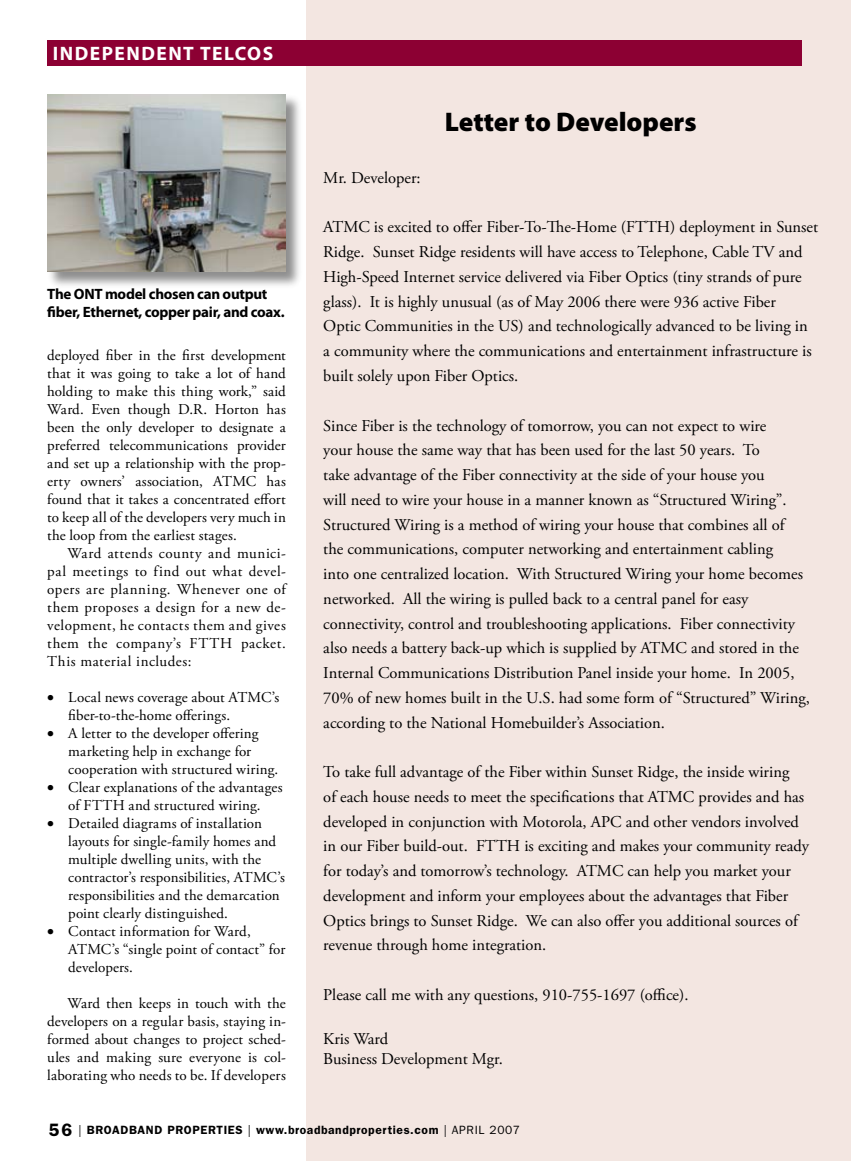
<style>
.page{position:relative;width:851px;height:1161px;background:#fff}
.page>*{position:absolute;margin:0;border:0;box-sizing:border-box;transform-origin:0 0}
.t1{font:900 27px "Myriad Pro";color:#000}
.t2{font:700 19.5px "Myriad Pro";letter-spacing:.075em;color:#fff}
.t3{font:16.5px/24.8px "Adobe Garamond Pro";color:#000}
.t4{font:15px/18px "Adobe Garamond Pro";letter-spacing:.01em;color:#000}
.t5{font:700 15px/18px "Myriad Pro";letter-spacing:-.02em;color:#000}
.t6{font:600 12px "Franklin Gothic";letter-spacing:.05em;color:#000}
.s1{font-size:18px}
.s2{font-weight:400}
</style>
<div class="page">
<div style="left:306px;top:0;width:544px;height:1161px;background:#f3e6e1"></div>
<div style="left:47px;top:94px;width:257px;height:196px;background:#000;opacity:.45"></div>
<img style="left:47px;top:94px;width:239px;height:178px">
<div style="left:47px;top:40px;width:755px;height:26px;background:#8c0033"></div>
<p class="t2" style="left:53px;top:41px;width:222px">INDEPENDENT TELCOS</p>
<p class="t5" style="left:47px;top:284px;width:239px">The ONT model chosen can output fiber, Ethernet, copper pair, and coax.</p>
<p class="t4" style="left:47px;top:347px;width:240px;text-align:justify">deployed fiber in the first development that it was going to take a lot of hand holding to make this thing work,” said Ward. Even though D.R. Horton has been the only developer to designate a preferred telecommunications provider and set up a relationship with the prop&shy;erty owners’ association, ATMC has found that it takes a concentrated effort to keep all of the developers very much in the loop from the earliest stages.</p>
<p class="t4" style="left:47px;top:545px;width:240px;text-align:justify;text-indent:20px">Ward attends county and munici&shy;pal meetings to find out what devel&shy;opers are planning. Whenever one of them proposes a design for a new de&shy;velopment, he contacts them and gives them the company’s FTTH packet.<br>This material includes:</p>
<p class="t4" style="left:68px;top:689px;width:213px;text-indent:-21px">• Local news coverage about ATMC’s fiber-to-the-home offerings.</p>
<p class="t4" style="left:68px;top:725px;width:211px;text-indent:-21px">• A letter to the developer offering marketing help in exchange for cooperation with structured wiring.</p>
<p class="t4" style="left:47px;top:779px;width:237px;text-align:center">• Clear explanations of the advantages of FTTH and structured wiring.</p>
<p class="t4" style="left:68px;top:815px;width:218px;text-indent:-21px">• Detailed diagrams of installation layouts for single-family homes and multiple dwelling units, with the contractor’s responsibilities, ATMC’s responsibilities and the demarcation point clearly distinguished.</p>
<p class="t4" style="left:68px;top:923px;width:218px;text-indent:-21px">• Contact information for Ward,<br>ATMC’s “single point of contact” for developers.</p>
<p class="t4" style="left:47px;top:995px;width:240px;text-align:justify;text-indent:20px">Ward then keeps in touch with the developers on a regular basis, staying in&shy;formed about changes to project sched&shy;ules and making sure everyone is col&shy;laborating who needs to be. If developers</p>
<h1 class="t1" style="left:445px;top:104px;width:253px">Letter to Developers</h1>
<p class="t3" style="left:323px;top:166px;width:99px">Mr. Developer:</p>
<p class="t3" style="left:323px;top:215px;width:496px">ATMC is excited to offer Fiber-To-The-Home (FTTH) deployment in Sunset Ridge. Sunset Ridge residents will have access to Telephone, Cable TV and High-Speed Internet service delivered via Fiber Optics (tiny strands of pure glass). It is highly unusual (as of May 2006 there were 936 active Fiber<br>Optic Communities in the US) and technologically advanced to be living in a community where the communications and entertainment infrastructure is built solely upon Fiber Optics.</p>
<p class="t3" style="left:323px;top:413px;width:488px">Since Fiber is the technology of tomorrow, you can not expect to wire<br>your house the same way that has been used for the last 50 years. To<br>take advantage of the Fiber connectivity at the side of your house you<br>will need to wire your house in a manner known as “Structured Wiring”.<br>Structured Wiring is a method of wiring your house that combines all of<br>the communications, computer networking and entertainment cabling<br>into one centralized location. With Structured Wiring your home becomes networked. All the wiring is pulled back to a central panel for easy connectivity, control and troubleshooting applications. Fiber connectivity also needs a battery back-up which is supplied by ATMC and stored in the Internal Communications Distribution Panel inside your home. In 2005, 70% of new homes built in the U.S. had some form of “Structured” Wiring, according to the National Homebuilder’s Association.</p>
<p class="t3" style="left:323px;top:760px;width:487px">To take full advantage of the Fiber within Sunset Ridge, the inside wiring<br>of each house needs to meet the specifications that ATMC provides and has developed in conjunction with Motorola, APC and other vendors involved in our Fiber build-out. FTTH is exciting and makes your community ready for today’s and tomorrow’s technology. ATMC can help you market your development and inform your employees about the advantages that Fiber Optics brings to Sunset Ridge. We can also offer you additional sources of revenue through home integration.</p>
<p class="t3" style="left:323px;top:983px;width:367px">Please call me with any questions, 910-755-1697 (office).</p>
<p class="t3" style="left:323px;top:1030px;width:181px;line-height:19.8px">Kris Ward<br>Business Development Mgr.</p>
<p class="t6" style="left:49px;top:1122px;width:473px"><span class="s1">56</span> <span class="s2">|</span> BROADBAND PROPERTIES <span class="s2">|</span> www.broadbandproperties.com <span class="s2">| APRIL 2007</span></p>
</div>
